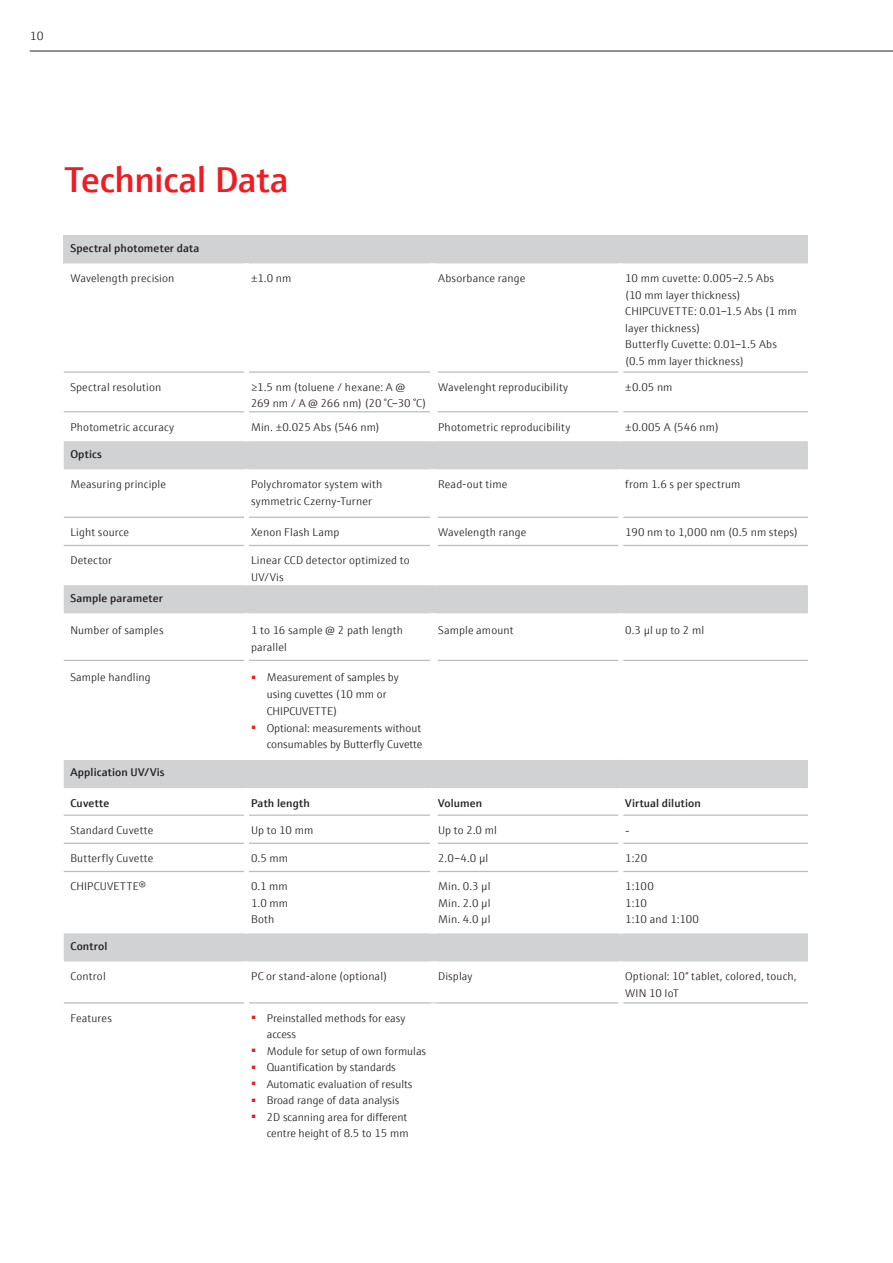
<style>
.page{position:relative;width:893px;height:1263px;background:#fff}
.page>*{position:absolute;margin:0;border:0;box-sizing:border-box;transform-origin:0 0}
.t1{font:600 36px "E+H Sans";letter-spacing:-.015em;color:#ee1d23}
.t2{font:300 12px "E+H Sans";color:#231f20}
.t3{font:300 11.85px "E+H Sans";color:#231f20}
.t4{font:300 11.25px/16.5px "E+H Sans";letter-spacing:.01em;color:#231f20}
.t5{font:600 11.25px "E+H Sans";letter-spacing:.015em;color:#231f20}
</style>
<div class="page">
<div style="left:64px;top:235px;width:744px;height:28px;background:#d1d2d4"></div>
<svg style="left:64px;top:263px;width:744px;height:1px"></svg>
<svg style="left:64px;top:441px;width:744px;height:520px"></svg>
<hr style="left:249px;top:411px;width:181px;height:1px;background:#bcbdc0">
<hr style="left:437px;top:411px;width:181px;height:1px;background:#bcbdc0">
<hr style="left:249px;top:660px;width:181px;height:1px;background:#bcbdc0">
<hr style="left:437px;top:660px;width:181px;height:1px;background:#bcbdc0">
<hr style="left:623px;top:411px;width:185px;height:1px;background:#bcbdc0">
<hr style="left:623px;top:660px;width:185px;height:1px;background:#bcbdc0">
<hr style="left:64px;top:411px;width:180px;height:1px;background:#bcbdc0">
<hr style="left:64px;top:660px;width:180px;height:1px;background:#bcbdc0">
<hr style="left:64px;top:1002px;width:180px;height:1px;background:#bcbdc0">
<hr style="left:64px;top:371px;width:180px;height:2px;background:#bcbdc0">
<hr style="left:249px;top:371px;width:181px;height:2px;background:#bcbdc0">
<hr style="left:437px;top:371px;width:181px;height:2px;background:#bcbdc0">
<hr style="left:623px;top:371px;width:185px;height:2px;background:#bcbdc0">
<hr style="left:64px;top:517px;width:180px;height:1px;background:#bcbdc0">
<hr style="left:64px;top:545px;width:180px;height:1px;background:#bcbdc0">
<hr style="left:249px;top:517px;width:181px;height:1px;background:#bcbdc0">
<hr style="left:249px;top:545px;width:181px;height:1px;background:#bcbdc0">
<hr style="left:437px;top:517px;width:181px;height:1px;background:#bcbdc0">
<hr style="left:437px;top:545px;width:181px;height:1px;background:#bcbdc0">
<hr style="left:623px;top:517px;width:185px;height:1px;background:#bcbdc0">
<hr style="left:623px;top:545px;width:185px;height:1px;background:#bcbdc0">
<hr style="left:249px;top:814px;width:181px;height:2px;background:#bcbdc0">
<hr style="left:437px;top:814px;width:181px;height:2px;background:#bcbdc0">
<hr style="left:623px;top:814px;width:185px;height:2px;background:#bcbdc0">
<hr style="left:64px;top:843px;width:180px;height:1px;background:#bcbdc0">
<hr style="left:249px;top:843px;width:181px;height:1px;background:#bcbdc0">
<hr style="left:437px;top:843px;width:181px;height:1px;background:#bcbdc0">
<hr style="left:623px;top:843px;width:185px;height:1px;background:#bcbdc0">
<hr style="left:64px;top:871px;width:180px;height:1px;background:#bcbdc0">
<hr style="left:249px;top:871px;width:181px;height:1px;background:#bcbdc0">
<hr style="left:437px;top:871px;width:181px;height:1px;background:#bcbdc0">
<hr style="left:623px;top:871px;width:185px;height:1px;background:#bcbdc0">
<hr style="left:249px;top:1002px;width:185px;height:1px;background:#bcbdc0">
<hr style="left:434px;top:1002px;width:184px;height:1px;background:#bcbdc0">
<hr style="left:623px;top:1002px;width:185px;height:1px;background:#bcbdc0">
<hr style="left:64px;top:814px;width:180px;height:2px;background:#bcbdc0">
<div style="left:244px;top:263px;width:5px;height:109px;background:#fff"></div>
<div style="left:618px;top:263px;width:5px;height:109px;background:#fff"></div>
<div style="left:244px;top:469px;width:5px;height:48px;background:#fff"></div>
<div style="left:618px;top:469px;width:5px;height:48px;background:#fff"></div>
<div style="left:244px;top:517px;width:5px;height:28px;background:#fff"></div>
<div style="left:618px;top:517px;width:5px;height:28px;background:#fff"></div>
<div style="left:244px;top:545px;width:5px;height:40px;background:#fff"></div>
<div style="left:618px;top:545px;width:5px;height:40px;background:#fff"></div>
<div style="left:244px;top:613px;width:5px;height:47px;background:#fff"></div>
<div style="left:618px;top:613px;width:5px;height:47px;background:#fff"></div>
<div style="left:244px;top:660px;width:5px;height:100px;background:#fff"></div>
<div style="left:618px;top:660px;width:5px;height:100px;background:#fff"></div>
<div style="left:244px;top:788px;width:5px;height:27px;background:#fff"></div>
<div style="left:618px;top:788px;width:5px;height:27px;background:#fff"></div>
<div style="left:244px;top:815px;width:5px;height:28px;background:#fff"></div>
<div style="left:618px;top:815px;width:5px;height:28px;background:#fff"></div>
<div style="left:244px;top:843px;width:5px;height:28px;background:#fff"></div>
<div style="left:618px;top:843px;width:5px;height:28px;background:#fff"></div>
<div style="left:244px;top:871px;width:5px;height:62px;background:#fff"></div>
<div style="left:618px;top:871px;width:5px;height:62px;background:#fff"></div>
<div style="left:430px;top:263px;width:7px;height:109px;background:#fff"></div>
<div style="left:430px;top:469px;width:7px;height:48px;background:#fff"></div>
<div style="left:430px;top:517px;width:7px;height:28px;background:#fff"></div>
<div style="left:430px;top:545px;width:7px;height:40px;background:#fff"></div>
<div style="left:430px;top:613px;width:7px;height:47px;background:#fff"></div>
<div style="left:430px;top:660px;width:7px;height:100px;background:#fff"></div>
<div style="left:430px;top:788px;width:7px;height:27px;background:#fff"></div>
<div style="left:430px;top:815px;width:7px;height:28px;background:#fff"></div>
<div style="left:430px;top:843px;width:7px;height:28px;background:#fff"></div>
<div style="left:430px;top:871px;width:7px;height:62px;background:#fff"></div>
<hr style="left:30px;top:51px;width:863px;height:1px;background:#231f20">
<p class="t2" style="left:30px;top:27px;width:15px">10</p>
<h1 class="t1" style="left:64px;top:152px;width:227px">Technical Data</h1>
<p class="t5" style="left:70px;top:239px;width:131px">Spectral photometer data</p>
<p class="t4" style="left:70px;top:269px;width:105px">Wavelength precision</p>
<p class="t4" style="left:251px;top:269px;width:42px">±1.0 nm</p>
<p class="t4" style="left:438px;top:269px;width:89px">Absorbance range</p>
<p class="t4" style="left:625px;top:269px;width:173px">10 mm cuvette: 0.005–2.5 Abs<br>(10 mm layer thickness)<br>CHIPCUVETTE: 0.01–1.5 Abs (1 mm layer thickness)<br>Butterfly Cuvette: 0.01–1.5 Abs (0.5 mm layer thickness)</p>
<p class="t4" style="left:70px;top:378px;width:92px">Spectral resolution</p>
<p class="t4" style="left:251px;top:378px;width:177px">≥1.5 nm (toluene / hexane: A @<br>269 nm / A @ 266 nm) (20 °C–30 °C)</p>
<p class="t4" style="left:438px;top:378px;width:131px">Wavelenght reproducibility</p>
<p class="t4" style="left:625px;top:378px;width:49px">±0.05 nm</p>
<p class="t4" style="left:70px;top:418px;width:105px">Photometric accuracy</p>
<p class="t4" style="left:251px;top:418px;width:130px">Min. ±0.025 Abs (546 nm)</p>
<p class="t4" style="left:438px;top:418px;width:134px">Photometric reproducibility</p>
<p class="t4" style="left:625px;top:418px;width:95px">±0.005 A (546 nm)</p>
<p class="t5" style="left:70px;top:445px;width:33px">Optics</p>
<p class="t4" style="left:70px;top:475px;width:97px">Measuring principle</p>
<p class="t4" style="left:251px;top:475px;width:133px">Polychromator system with symmetric Czerny-Turner</p>
<p class="t4" style="left:438px;top:475px;width:71px">Read-out time</p>
<p class="t4" style="left:625px;top:475px;width:117px">from 1.6 s per spectrum</p>
<p class="t4" style="left:70px;top:523px;width:60px">Light source</p>
<p class="t4" style="left:251px;top:523px;width:90px">Xenon Flash Lamp</p>
<p class="t4" style="left:438px;top:523px;width:90px">Wavelength range</p>
<p class="t4" style="left:625px;top:523px;width:174px">190 nm to 1,000 nm (0.5 nm steps)</p>
<p class="t4" style="left:70px;top:551px;width:43px">Detector</p>
<p class="t4" style="left:251px;top:551px;width:160px">Linear CCD detector optimized to<br>UV/Vis</p>
<p class="t5" style="left:70px;top:589px;width:94px">Sample parameter</p>
<p class="t4" style="left:70px;top:621px;width:95px">Number of samples</p>
<p class="t4" style="left:251px;top:621px;width:154px">1 to 16 sample @ 2 path length parallel</p>
<p class="t4" style="left:438px;top:621px;width:77px">Sample amount</p>
<p class="t4" style="left:625px;top:621px;width:80px">0.3 µl up to 2 ml</p>
<p class="t4" style="left:70px;top:668px;width:82px">Sample handling</p>
<p class="t4" style="left:267px;top:668px;width:133px;line-height:17px;text-indent:-16px"><sup>■</sup> Measurement of samples by using cuvettes (10 mm or<br>CHIPCUVETTE)</p>
<p class="t4" style="left:251px;top:719px;width:173px;text-align:right"><sup>■</sup> Optional: measurements without consumables by Butterfly Cuvette</p>
<p class="t5" style="left:70px;top:764px;width:96px">Application UV/Vis</p>
<p class="t5" style="left:70px;top:794px;width:40px">Cuvette</p>
<p class="t5" style="left:251px;top:794px;width:60px">Path length</p>
<p class="t5" style="left:438px;top:794px;width:45px">Volumen</p>
<p class="t5" style="left:625px;top:794px;width:77px">Virtual dilution</p>
<p class="t4" style="left:70px;top:821px;width:84px">Standard Cuvette</p>
<p class="t4" style="left:251px;top:821px;width:64px">Up to 10 mm</p>
<p class="t4" style="left:438px;top:821px;width:60px">Up to 2.0 ml</p>
<p class="t3" style="left:625px;top:822px;width:6px">-</p>
<p class="t4" style="left:70px;top:849px;width:84px">Butterfly Cuvette</p>
<p class="t4" style="left:251px;top:849px;width:39px">0.5 mm</p>
<p class="t4" style="left:438px;top:849px;width:52px">2.0–4.0 µl</p>
<p class="t4" style="left:625px;top:849px;width:24px">1:20</p>
<p class="t4" style="left:70px;top:877px;width:77px">CHIPCUVETTE®</p>
<p class="t4" style="left:251px;top:877px;width:39px;text-align:justify">0.1 mm 1.0 mm Both</p>
<p class="t4" style="left:438px;top:877px;width:54px;text-align:justify">Min. 0.3 µl Min. 2.0 µl Min. 4.0 µl</p>
<p class="t4" style="left:625px;top:877px;width:75px">1:100<br>1:10<br>1:10 and 1:100</p>
<p class="t5" style="left:70px;top:937px;width:38px">Control</p>
<p class="t4" style="left:70px;top:967px;width:37px">Control</p>
<p class="t4" style="left:251px;top:967px;width:138px">PC or stand-alone (optional)</p>
<p class="t4" style="left:438px;top:967px;width:36px">Display</p>
<p class="t4" style="left:625px;top:967px;width:173px">Optional: 10“ tablet, colored, touch,<br>WIN 10 IoT</p>
<p class="t4" style="left:70px;top:1009px;width:43px">Features</p>
<p class="t4" style="left:267px;top:1009px;width:140px;text-indent:-16px"><sup>■</sup> Preinstalled methods for easy access</p>
<p class="t4" style="left:251px;top:1042px;width:177px"><sup>■</sup> Module for setup of own formulas</p>
<p class="t4" style="left:251px;top:1058px;width:146px"><sup>■</sup> Quantification by standards</p>
<p class="t4" style="left:251px;top:1075px;width:163px"><sup>■</sup> Automatic evaluation of results</p>
<p class="t4" style="left:251px;top:1091px;width:150px"><sup>■</sup> Broad range of data analysis</p>
<p class="t4" style="left:251px;top:1108px;width:159px;text-align:right"><sup>■</sup> 2D scanning area for different centre height of 8.5 to 15 mm</p>
</div>
